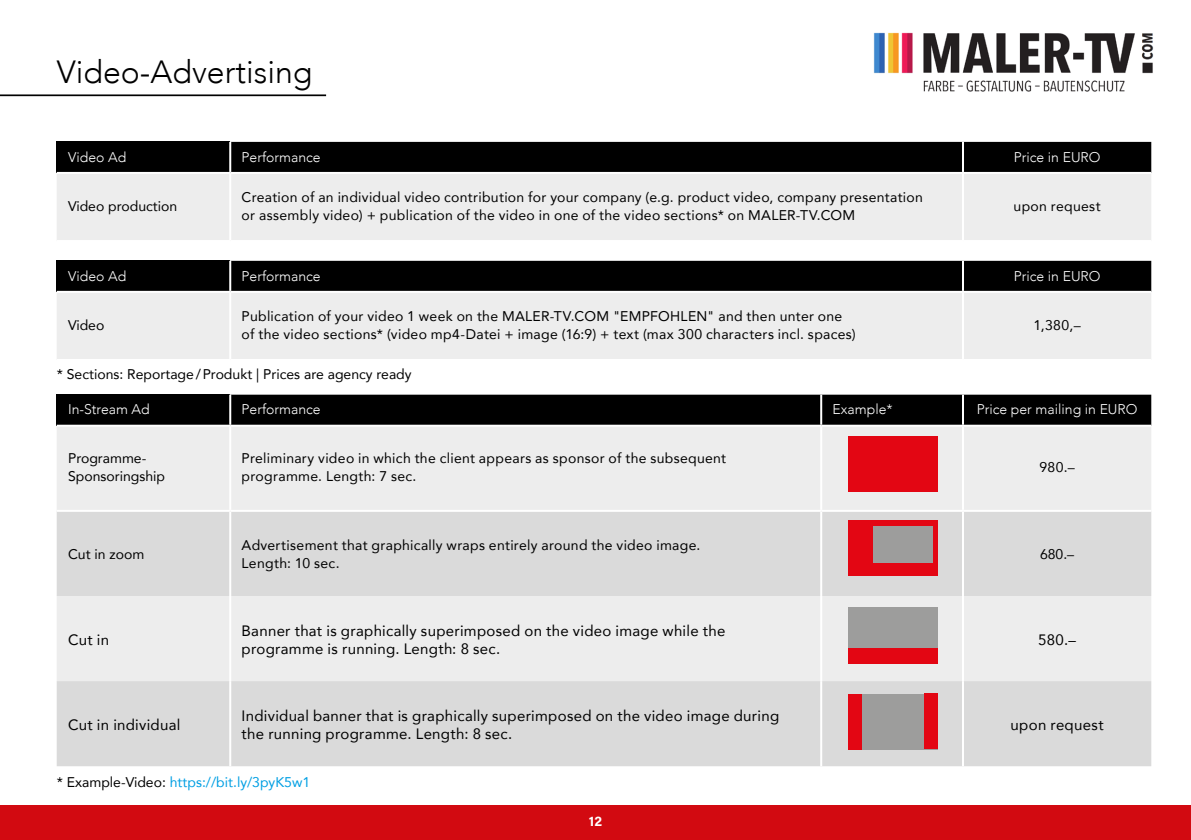
<style>
.page{position:relative;width:1191px;height:840px;background:#fff}
.page>*{position:absolute;margin:0;border:0;box-sizing:border-box;transform-origin:0 0}
.Text{font:300 32px "Avenir";color:#000}
.Text-2{font:15px/18px "Avenir";letter-spacing:.02em;color:#000}
.Text-3{font:14px/18px "Avenir";letter-spacing:.02em;color:#000}
.Text-4{font:300 14px "Avenir";color:#fff}
.Text-5{font:14px/18px "Avenir";color:#000}
.Text-6{font:14px "Avenir";color:#009fe3}
.t1{font:14px "Acumin Variable Concept";color:#fff}
.s1{color:#000}
</style>
<div class="page">
<div style="left:0;top:805px;width:1191px;height:34px;background:#d20a11"></div>
<img style="left:873px;top:32px;width:281px;height:60px">
<hr style="left:0;top:94px;width:326px;height:2px;background:#000">
<div style="left:57px;top:394px;width:173px;height:31px;background:#000"></div>
<div style="left:231px;top:394px;width:920px;height:30px;background:#000"></div>
<div style="left:57px;top:427px;width:1094px;height:82px;background:#ededed"></div>
<svg style="left:57px;top:512px;width:1094px;height:253px;background:#e0e0e0"></svg>
<hr style="left:57px;top:424px;width:173px;height:2px;background:#fff">
<hr style="left:229px;top:394px;width:2px;height:30px;background:#fff">
<hr style="left:820px;top:394px;width:2px;height:30px;background:#fff">
<hr style="left:962px;top:394px;width:2px;height:30px;background:#fff">
<hr style="left:229px;top:426px;width:2px;height:83px;background:#fff">
<hr style="left:820px;top:426px;width:2px;height:83px;background:#fff">
<hr style="left:962px;top:426px;width:2px;height:83px;background:#fff">
<hr style="left:229px;top:511px;width:2px;height:84px;background:#fff">
<hr style="left:820px;top:511px;width:2px;height:84px;background:#fff">
<hr style="left:962px;top:511px;width:2px;height:84px;background:#fff">
<hr style="left:229px;top:595px;width:2px;height:85px;background:#fff">
<hr style="left:820px;top:595px;width:2px;height:85px;background:#fff">
<hr style="left:962px;top:595px;width:2px;height:85px;background:#fff">
<hr style="left:229px;top:680px;width:2px;height:85px;background:#fff">
<hr style="left:820px;top:680px;width:2px;height:85px;background:#fff">
<hr style="left:962px;top:680px;width:2px;height:85px;background:#fff">
<div style="left:848px;top:435px;width:89px;height:56px;background:#e30613"></div>
<div style="left:848px;top:607px;width:89px;height:55px;background:#9d9d9c"></div>
<div style="left:848px;top:647px;width:89px;height:15px;background:#e30613"></div>
<div style="left:848px;top:693px;width:89px;height:55px;background:#9d9d9c"></div>
<div style="left:848px;top:693px;width:13px;height:55px;background:#e30613"></div>
<div style="left:924px;top:692px;width:13px;height:56px;background:#e30613"></div>
<div style="left:848px;top:520px;width:89px;height:55px;background:#e30613"></div>
<div style="left:873px;top:525px;width:59px;height:37px;background:#9d9d9c"></div>
<div style="left:57px;top:142px;width:173px;height:31px;background:#000"></div>
<div style="left:231px;top:142px;width:920px;height:30px;background:#000"></div>
<div style="left:57px;top:174px;width:1094px;height:66px;background:#ededed"></div>
<hr style="left:57px;top:172px;width:173px;height:2px;background:#fff">
<hr style="left:229px;top:142px;width:2px;height:30px;background:#fff">
<hr style="left:962px;top:142px;width:2px;height:30px;background:#fff">
<hr style="left:229px;top:174px;width:2px;height:66px;background:#fff">
<hr style="left:962px;top:174px;width:2px;height:66px;background:#fff">
<div style="left:57px;top:261px;width:173px;height:31px;background:#000"></div>
<div style="left:231px;top:261px;width:920px;height:30px;background:#000"></div>
<div style="left:57px;top:293px;width:1094px;height:66px;background:#ededed"></div>
<hr style="left:57px;top:291px;width:173px;height:2px;background:#fff">
<hr style="left:229px;top:261px;width:2px;height:30px;background:#fff">
<hr style="left:962px;top:261px;width:2px;height:30px;background:#fff">
<hr style="left:229px;top:293px;width:2px;height:66px;background:#fff">
<hr style="left:962px;top:293px;width:2px;height:66px;background:#fff">
<p class="Text" style="left:57px;top:53px;width:257px">Video-Advertising</p>
<p class="Text-4" style="left:68px;top:148px;width:60px">Video Ad</p>
<p class="Text-4" style="left:242px;top:148px;width:81px">Performance</p>
<p class="Text-4" style="left:1013px;top:148px;width:88px">Price in EURO</p>
<p class="Text-5" style="left:68px;top:197px;width:111px">Video production</p>
<p class="Text-3" style="left:242px;top:188px;width:683px">Creation of an individual video contribution for your company (e.g. product video, company presentation or assembly video) + publication of the video in one of the video sections* on MALER-TV.COM</p>
<p class="Text-3" style="left:1013px;top:197px;width:89px">upon request</p>
<p class="Text-4" style="left:68px;top:267px;width:60px">Video Ad</p>
<p class="Text-4" style="left:242px;top:267px;width:81px">Performance</p>
<p class="Text-4" style="left:1013px;top:267px;width:88px">Price in EURO</p>
<p class="Text-3" style="left:68px;top:315px;width:38px">Video</p>
<p class="Text-3" style="left:242px;top:306px;width:615px">Publication of your video 1 week on the MALER-TV.COM "EMPFOHLEN" and then unter one of the video sections* (video mp4-Datei + image (16:9) + text (max 300 characters incl. spaces)</p>
<p class="Text-3" style="left:1033px;top:315px;width:49px">1,380,–</p>
<p class="Text-5" style="left:57px;top:364px;width:356px">* Sections: Reportage/Produkt | Prices are agency ready</p>
<p class="Text-4" style="left:68px;top:401px;width:83px">In-Stream Ad</p>
<p class="Text-4" style="left:242px;top:401px;width:81px">Performance</p>
<p class="Text-4" style="left:832px;top:401px;width:62px">Example*</p>
<p class="Text-4" style="left:976px;top:401px;width:162px">Price per mailing in EURO</p>
<p class="Text-5" style="left:68px;top:449px;width:99px">Programme-<br>Sponsoringship</p>
<p class="Text-3" style="left:242px;top:449px;width:486px">Preliminary video in which the client appears as sponsor of the subsequent programme. Length: 7 sec.</p>
<p class="Text-3" style="left:1039px;top:458px;width:37px">980.–</p>
<p class="Text-5" style="left:68px;top:544px;width:78px">Cut in zoom</p>
<p class="Text-3" style="left:242px;top:535px;width:460px">Advertisement that graphically wraps entirely around the video image.<br>Length: 10 sec.</p>
<p class="Text-3" style="left:1040px;top:544px;width:36px">680.–</p>
<p class="Text-2" style="left:68px;top:629px;width:43px">Cut in</p>
<p class="Text-2" style="left:242px;top:620px;width:485px">Banner that is graphically superimposed on the video image while the programme is running. Length: 8 sec.</p>
<p class="Text-2" style="left:1038px;top:629px;width:39px">580.–</p>
<p class="Text-2" style="left:68px;top:714px;width:114px">Cut in individual</p>
<p class="Text-2" style="left:242px;top:705px;width:539px">Individual banner that is graphically superimposed on the video image during the running programme. Length: 8 sec.</p>
<p class="Text-2" style="left:1010px;top:714px;width:95px">upon request</p>
<p class="Text-6" style="left:57px;top:770px;width:255px"><span class="s1">* Example-Video:</span> https://bit.ly/3pyK5w1</p>
<p class="t1" style="left:589px;top:811px;width:14px">12</p>
</div>
